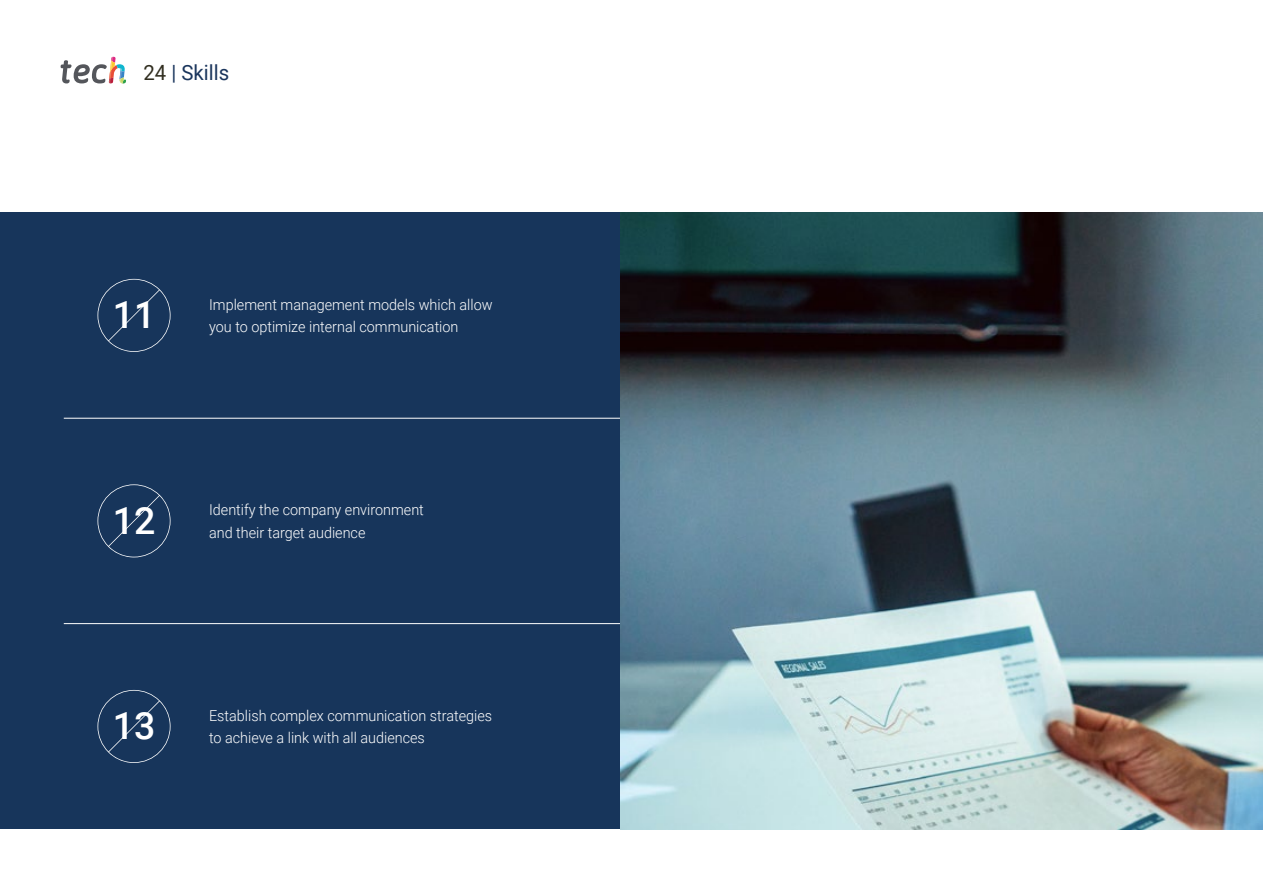
<style>
.page{position:relative;width:1263px;height:893px;background:#fff}
.page>*{position:absolute;margin:0;border:0;box-sizing:border-box;transform-origin:0 0}
.t1{font:500 37.5px "Roboto";color:#fff}
.t2{font:21px "Roboto";color:#1a355c}
.t3{font:300 15px/22.5px "Roboto";color:#fff;scale:.96 1}
.s1{color:#312e20}
</style>
<div class="page">
<div style="left:0;top:213px;width:621px;height:616px;background:#17355b"></div>
<svg style="left:97px;top:279px;width:74px;height:73px"></svg>
<svg style="left:97px;top:690px;width:74px;height:73px"></svg>
<svg style="left:97px;top:484px;width:74px;height:73px"></svg>
<hr style="left:64px;top:418px;width:1199px;height:1px;background:#fff">
<hr style="left:64px;top:623px;width:1199px;height:1px;background:#fff">
<img style="left:621px;top:213px;width:642px;height:616px">
<svg style="left:61px;top:57px;width:65px;height:27px"></svg>
<h2 class="t2" style="left:144px;top:57px;width:87px"><span class="s1">24</span> | Skills</h2>
<h1 class="t1" style="left:113px;top:288px;width:44px">11</h1>
<p class="t3" style="left:209px;top:293px;width:297px">Implement management models which allow</p>
<p class="t3" style="left:209px;top:315px;width:261px">you to optimize internal communication</p>
<h1 class="t1" style="left:113px;top:494px;width:44px">12</h1>
<p class="t3" style="left:209px;top:498px;width:225px">Identify the company environment</p>
<p class="t3" style="left:209px;top:521px;width:164px">and their target audience</p>
<h1 class="t1" style="left:113px;top:699px;width:44px">13</h1>
<p class="t3" style="left:209px;top:704px;width:296px">Establish complex communication strategies to achieve a link with all audiences</p>
</div>
